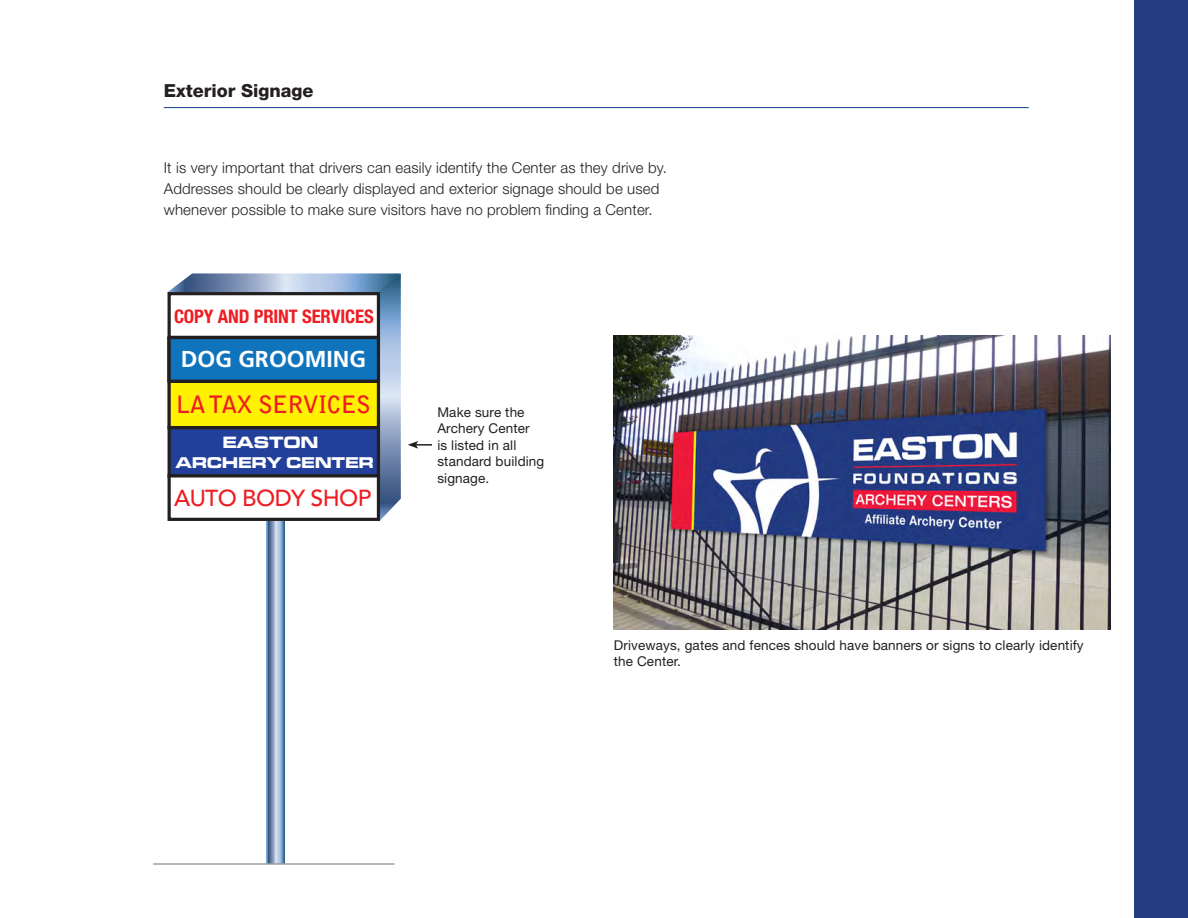
<style>
.page{position:relative;width:1188px;height:918px;background:#fff}
.page>*{position:absolute;margin:0;border:0;box-sizing:border-box;transform-origin:0 0}
.t1{font:700 23.85px "Bell Gothic Std";letter-spacing:-.025em;color:#ee1d23}
.t2{font:500 22.95px "Avenir LT Std";letter-spacing:-.025em;color:#ee1d23}
.t3{font:700 22.95px "Frutiger";color:#fff}
.t4{font:700 condensed 18.75px "Helvetica Neue";letter-spacing:-.005em;color:#ee1d23}
.main_heads{font:800 18px "Helvetica Neue";color:#231f20}
.t5{font:700 expanded 17.1px "Microgramma LT";letter-spacing:.025em;color:#fff}
.t6{font:700 expanded 16.2px "Microgramma LT";letter-spacing:.025em;color:#fff}
.text{font:300 15px/21px "Helvetica Neue";letter-spacing:.01em;color:#231f20}
.text-2{font:13.5px/16.5px "Helvetica Neue";letter-spacing:.01em;color:#231f20}
</style>
<div class="page">
<div style="left:1134px;top:0;width:54px;height:918px;background:#243c80"></div>
<hr style="left:164px;top:107px;width:865px;height:1px;background:#103d8c">
<img style="left:614px;top:335px;width:497px;height:295px">
<svg style="left:267px;top:521px;width:18px;height:342px;background:#829dc0"></svg>
<svg style="left:167px;top:273px;width:234px;height:248px"></svg>
<hr style="left:167px;top:336px;width:211px;height:3px;background:#231f20">
<hr style="left:167px;top:380px;width:211px;height:3px;background:#231f20">
<div style="left:167px;top:477px;width:211px;height:44px;background:#fff"></div>
<div style="left:169px;top:429px;width:209px;height:47px;background:#223f99"></div>
<svg style="left:167px;top:474px;width:209px;height:4px"></svg>
<div style="left:168px;top:292px;width:212px;height:229px;border:3px solid #231f20"></div>
<hr style="left:167px;top:426px;width:211px;height:3px;background:#231f20">
<svg style="left:408px;top:441px;width:24px;height:8px"></svg>
<hr style="left:153px;top:863px;width:241px;height:2px;background:#9d9fa2">
<p class="main_heads" style="left:164px;top:80px;width:151px">Exterior Signage</p>
<p class="text" style="left:164px;top:157px;width:505px">It is very important that drivers can easily identify the Center as they drive by.<br>Addresses should be clearly displayed and exterior signage should be used whenever possible to make sure visitors have no problem finding a Center.</p>
<p class="t4" style="left:174px;top:305px;width:201px">COPY AND PRINT SERVICES</p>
<p class="t3" style="left:181px;top:346px;width:187px">DOG GROOMING</p>
<p class="t1" style="left:176px;top:390px;width:196px">LA TAX SERVICES</p>
<p class="t5" style="left:223px;top:431px;width:97px">EASTON</p>
<p class="t6" style="left:176px;top:451px;width:199px">ARCHERY CENTER</p>
<p class="t2" style="left:174px;top:485px;width:199px">AUTO BODY SHOP</p>
<p class="text-2" style="left:437px;top:403px;width:108px">Make sure the<br>Archery Center<br>is listed in all standard building signage.</p>
<p class="text-2" style="left:614px;top:636px;width:471px">Driveways, gates and fences should have banners or signs to clearly identify the Center.</p>
</div>
